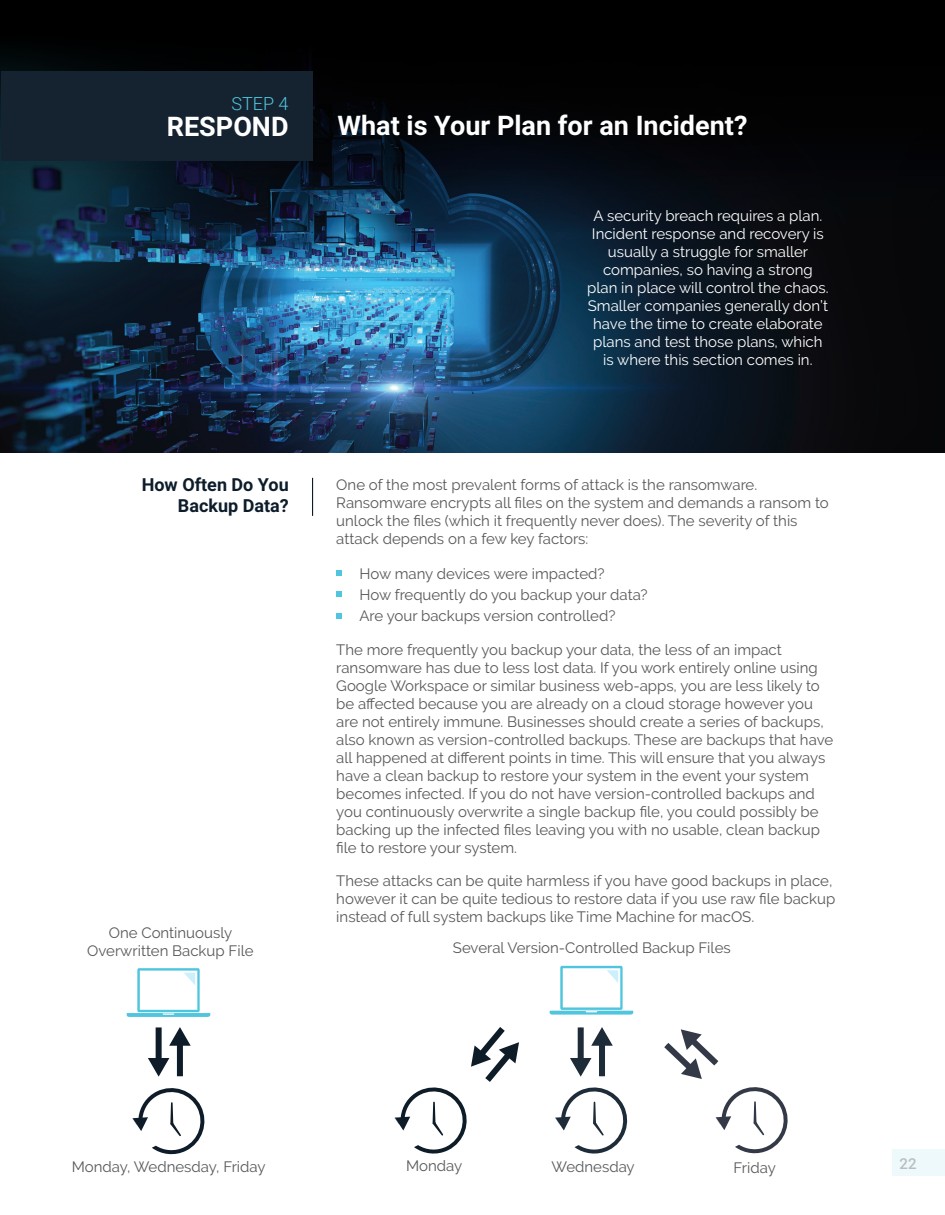
<style>
.page{position:relative;width:945px;height:1215px;background:#fff}
.page>*{position:absolute;margin:0;border:0;box-sizing:border-box;transform-origin:0 0}
.t1{font:700 27px "Roboto";color:#fff}
.t2{font:700 18px/21.6px "Roboto";color:#0d1c2b;text-align:right}
.t3{font:300 18px "Roboto";color:#4fc6dd}
.t4{font:15px/18px "Raleway";color:#57585a}
.t5{font:15px/18px "Raleway";color:#fff;text-align:center}
.t6{font:500 15px "Roboto";color:#bcbdc0}
</style>
<div class="page">
<svg style="left:555px;top:1087px;width:73px;height:67px"></svg>
<div style="left:892px;top:1150px;width:52px;height:26px;background:#edf9fb"></div>
<img style="left:1px;top:282px;width:943px;height:170px">
<svg style="left:1px;top:1px;width:943px;height:281px;background:#07131d"></svg>
<hr style="left:312px;top:478px;width:1px;height:38px;background:#0d1c2b">
<div style="left:1px;top:71px;width:311px;height:90px;background:#152331"></div>
<svg style="left:336px;top:570px;width:6px;height:6px"></svg>
<svg style="left:336px;top:591px;width:6px;height:6px"></svg>
<svg style="left:336px;top:613px;width:6px;height:6px"></svg>
<svg style="left:550px;top:966px;width:83px;height:49px"></svg>
<svg style="left:133px;top:1088px;width:72px;height:67px"></svg>
<svg style="left:127px;top:968px;width:83px;height:49px"></svg>
<div style="left:177px;top:1043px;width:6px;height:33px;background:#0e1b29"></div>
<svg style="left:169px;top:1027px;width:22px;height:19px"></svg>
<div style="left:156px;top:1027px;width:6px;height:34px;background:#0e1b29"></div>
<svg style="left:148px;top:1058px;width:21px;height:19px"></svg>
<svg style="left:395px;top:1027px;width:124px;height:127px"></svg>
<div style="left:599px;top:1043px;width:6px;height:33px;background:#1e2b38"></div>
<svg style="left:591px;top:1027px;width:22px;height:19px"></svg>
<div style="left:578px;top:1027px;width:6px;height:34px;background:#1e2b38"></div>
<svg style="left:570px;top:1058px;width:21px;height:19px"></svg>
<svg style="left:664px;top:1029px;width:124px;height:125px"></svg>
<p class="t3" style="left:231px;top:91px;width:59px">STEP 4</p>
<h1 class="t1" style="left:167px;top:107px;width:123px">RESPOND</h1>
<h1 class="t1" style="left:337px;top:106px;width:412px">What is Your Plan for an Incident?</h1>
<p class="t5" style="left:587px;top:206px;width:243px">A security breach requires a plan.<br>Incident response and recovery is usually a struggle for smaller companies, so having a strong plan in place will control the chaos.<br>Smaller companies generally don’t have the time to create elaborate plans and test those plans, which is where this section comes in.</p>
<p class="t2" style="left:142px;top:473px;width:149px">How Often Do You<br>Backup Data?</p>
<p class="t4" style="left:336px;top:475px;width:494px">One of the most prevalent forms of attack is the ransomware.<br>Ransomware encrypts all files on the system and demands a ransom to unlock the files (which it frequently never does). The severity of this attack depends on a few key factors:</p>
<p class="t4" style="left:87px;top:923px;width:168px;text-align:center">One Continuously<br>Overwritten Backup File</p>
<p class="t4" style="left:359px;top:563px;width:290px;line-height:21px">How many devices were impacted?<br>How frequently do you backup your data?<br>Are your backups version controlled?</p>
<p class="t4" style="left:336px;top:641px;width:498px">The more frequently you backup your data, the less of an impact ransomware has due to less lost data. If you work entirely online using Google Workspace or similar business web-apps, you are less likely to be affected because you are already on a cloud storage however you are not entirely immune. Businesses should create a series of backups, also known as version-controlled backups. These are backups that have all happened at different points in time. This will ensure that you always have a clean backup to restore your system in the event your system becomes infected. If you do not have version-controlled backups and you continuously overwrite a single backup file, you could possibly be backing up the infected files leaving you with no usable, clean backup file to restore your system.</p>
<p class="t4" style="left:336px;top:872px;width:500px">These attacks can be quite harmless if you have good backups in place, however it can be quite tedious to restore data if you use raw file backup instead of full system backups like Time Machine for macOS.</p>
<p class="t4" style="left:453px;top:939px;width:279px">Several Version-Controlled Backup Files</p>
<p class="t4" style="left:72px;top:1158px;width:195px">Monday, Wednesday, Friday</p>
<p class="t4" style="left:406px;top:1157px;width:58px">Monday</p>
<p class="t4" style="left:552px;top:1158px;width:85px">Wednesday</p>
<p class="t4" style="left:734px;top:1158px;width:44px">Friday</p>
<p class="t6" style="left:900px;top:1153px;width:19px">22</p>
</div>
